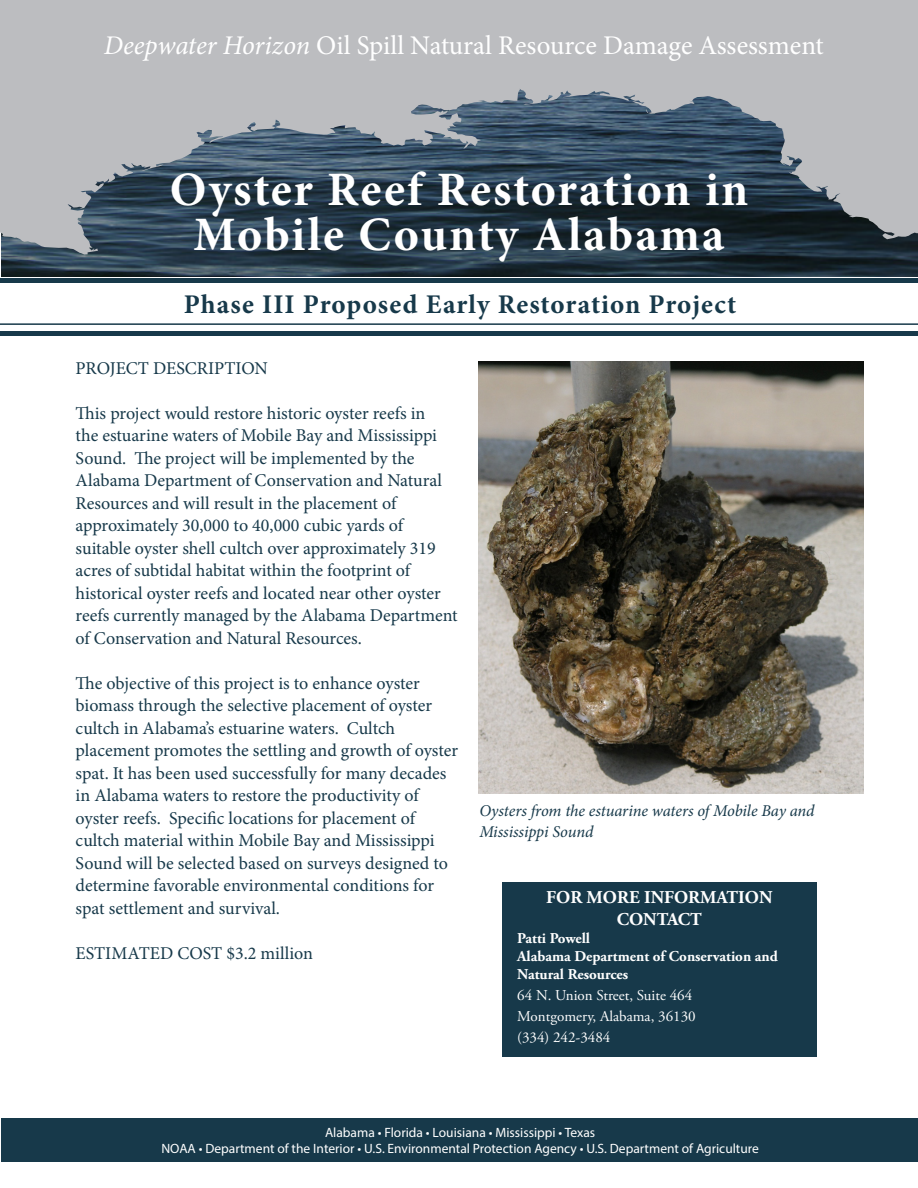
<style>
.page{position:relative;width:918px;height:1188px;background:#fff}
.page>*{position:absolute;margin:0;border:0;box-sizing:border-box;transform-origin:0 0}
.t1{font:700 48px "Minion Pro";letter-spacing:.035em;color:#fff}
.t2{font:27px "Minion Pro";color:#fff}
.t3{font:700 27px "Minion Pro";letter-spacing:.04em;color:#17394a}
.t4{font:18px/22.5px "Minion Pro";color:#17394a}
.Call_out_box_header{font:700 18px "Adobe Garamond Pro";color:#fff}
.t5{font:italic 16.5px/21px "Minion Pro";letter-spacing:-.01em;color:#17394a}
.Call_out_box_header-2{font:700 15px/18px "Adobe Garamond Pro";color:#fff}
.Call_out_box_header-3{font:15px "Adobe Garamond Pro";color:#fff}
.t6{font:13.5px "Myriad Pro";color:#fff}
.s1{font-style:italic}
</style>
<div class="page">
<hr style="left:0;top:279px;width:918px;height:4px;background:#17394a">
<hr style="left:0;top:332px;width:918px;height:4px;background:#17394a">
<hr style="left:0;top:323px;width:918px;height:2px;background:#17394a">
<div style="left:1px;top:1119px;width:917px;height:43px;background:#17394a"></div>
<img style="left:1px;top:255px;width:917px;height:22px">
<svg style="left:0;top:0;width:918px;height:255px;fill:#bcbdc0"></svg>
<img style="left:478px;top:362px;width:386px;height:432px">
<div style="left:502px;top:882px;width:315px;height:175px;background:#17394a"></div>
<p class="t2" style="left:104px;top:27px;width:721px"><span class="s1">Deepwater Horizon</span> Oil Spill Natural Resource Damage Assessment</p>
<p class="t1" style="left:170px;top:156px;width:580px">Oyster Reef Restoration in</p>
<p class="t1" style="left:194px;top:201px;width:532px">Mobile County Alabama</p>
<p class="t3" style="left:184px;top:286px;width:554px">Phase III Proposed Early Restoration Project</p>
<p class="t4" style="left:76px;top:357px;width:194px">PROJECT DESCRIPTION</p>
<p class="t4" style="left:76px;top:402px;width:384px">This project would restore historic oyster reefs in<br>the estuarine waters of Mobile Bay and Mississippi Sound. The project will be implemented by the Alabama Department of Conservation and Natural Resources and will result in the placement of approximately 30,000 to 40,000 cubic yards of suitable oyster shell cultch over approximately 319 acres of subtidal habitat within the footprint of historical oyster reefs and located near other oyster reefs currently managed by the Alabama Department of Conservation and Natural Resources.</p>
<p class="t4" style="left:76px;top:672px;width:384px">The objective of this project is to enhance oyster biomass through the selective placement of oyster cultch in Alabama’s estuarine waters. Cultch placement promotes the settling and growth of oyster spat. It has been used successfully for many decades in Alabama waters to restore the productivity of oyster reefs. Specific locations for placement of cultch material within Mobile Bay and Mississippi Sound will be selected based on surveys designed to determine favorable environmental conditions for spat settlement and survival.</p>
<p class="t4" style="left:76px;top:942px;width:239px">ESTIMATED COST $3.2 million</p>
<p class="t5" style="left:479px;top:800px;width:337px">Oysters from the estuarine waters of Mobile Bay and<br>Mississippi Sound</p>
<p class="Call_out_box_header" style="left:546px;top:887px;width:228px">FOR MORE INFORMATION</p>
<p class="Call_out_box_header" style="left:617px;top:908px;width:86px">CONTACT</p>
<p class="Call_out_box_header-2" style="left:517px;top:929px;width:74px">Patti Powell</p>
<p class="Call_out_box_header-2" style="left:517px;top:947px;width:262px">Alabama Department of Conservation and<br>Natural Resources</p>
<p class="Call_out_box_header-3" style="left:517px;top:986px;width:176px">64 N. Union Street, Suite 464</p>
<p class="Call_out_box_header-3" style="left:517px;top:1007px;width:180px">Montgomery, Alabama, 36130</p>
<p class="Call_out_box_header-3" style="left:517px;top:1028px;width:95px">(334) 242-3484</p>
<p class="t6" style="left:325px;top:1124px;width:272px">Alabama • Florida • Louisiana • Mississippi • Texas</p>
<p class="t6" style="left:161px;top:1140px;width:599px">NOAA • Department of the Interior • U.S. Environmental Protection Agency • U.S. Department of Agriculture</p>
</div>
